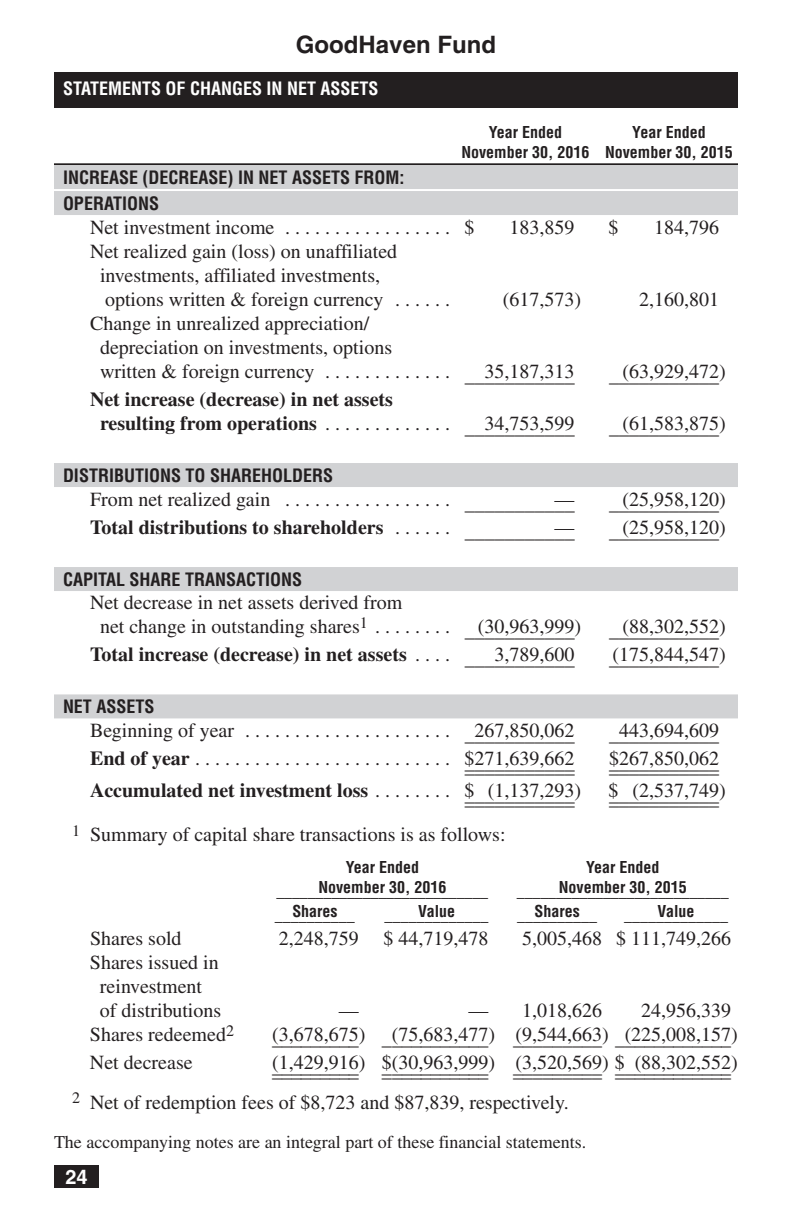
<style>
.page{position:relative;width:792px;height:1224px;background:#fff}
.page>*{position:absolute;margin:0;border:0;box-sizing:border-box;transform-origin:0 0}
.t1{font:700 24px "Helvetica";color:#231f20}
.t2{font:20px/24px "Times";color:#231f20}
.t3{font:700 20px/24px "Times";color:#231f20}
.t4{font:700 20px "Helvetica";color:#fff}
.t5{font:700 condensed 18px/26px "Helvetica";color:#231f20}
.t6{font:18px "Times";color:#231f20}
.t7{font:700 condensed 18px "Helvetica";color:#fff}
.t8{font:700 condensed 16px/20px "Helvetica";color:#231f20}
.s1{font-weight:400}
.s2{font-weight:700}
</style>
<div class="page">
<div style="left:54px;top:1166px;width:45px;height:22px;background:#231f20"></div>
<hr style="left:54px;top:163px;width:684px;height:2px;background:#231f20">
<div style="left:54px;top:165px;width:684px;height:24px;background:#d1d2d4"></div>
<div style="left:54px;top:191px;width:684px;height:24px;background:#d1d2d4"></div>
<div style="left:54px;top:463px;width:684px;height:24px;background:#d1d2d4"></div>
<div style="left:54px;top:567px;width:684px;height:24px;background:#d1d2d4"></div>
<div style="left:54px;top:694px;width:684px;height:24px;background:#d1d2d4"></div>
<div style="left:54px;top:72px;width:684px;height:36px;background:#231f20"></div>
<p class="t1" style="left:296px;top:36px;width:202px">GoodHaven Fund</p>
<p class="t7" style="left:63px;top:78px;width:317px">STATEMENTS OF CHANGES IN NET ASSETS</p>
<p class="t8" style="left:461px;top:122px;width:273px;text-indent:171px">Year Ended<br>November 30, 2016 November 30, 2015</p>
<p class="t8" style="left:489px;top:122px;width:75px">Year Ended</p>
<p class="t5" style="left:63px;top:165px;width:343px">INCREASE (DECREASE) IN NET ASSETS FROM:<br>OPERATIONS</p>
<p class="t2" style="left:90px;top:217px;width:386px">Net investment income . . . . . . . . . . . . . . . . . $</p>
<p class="t2" style="left:510px;top:217px;width:66px">183,859</p>
<p class="t2" style="left:608px;top:217px;width:11px">$</p>
<p class="t2" style="left:654px;top:217px;width:66px">184,796</p>
<p class="t2" style="left:100px;top:241px;width:352px;text-indent:-10px">Net realized gain (loss) on unaffiliated investments, affiliated investments,<br>options written &amp; foreign currency . . . . . .</p>
<p class="t2" style="left:503px;top:289px;width:80px">(617,573)</p>
<p class="t2" style="left:639px;top:289px;width:81px">2,160,801</p>
<p class="t2" style="left:100px;top:313px;width:476px;text-indent:-10px">Change in unrealized appreciation/<br>depreciation on investments, options<br>written &amp; foreign currency . . . . . . . . . . . . . __3_5_,_1_8_7_,3_1_3_</p>
<p class="t2" style="left:609px;top:361px;width:118px">__(6_3_,_9_2_9_,4_7_2_)</p>
<p class="t3" style="left:100px;top:389px;width:476px;text-indent:-10px">Net increase (decrease) in net assets<br>resulting from operations <span class="s1">. . . . . . . . . . . . . __3_4_,_7_5_3_,5_9_9_</span></p>
<p class="t5" style="left:63px;top:463px;width:272px">DISTRIBUTIONS TO SHAREHOLDERS</p>
<p class="t2" style="left:90px;top:489px;width:361px">From net realized gain . . . . . . . . . . . . . . . . .</p>
<p class="t2" style="left:555px;top:489px;width:21px">—</p>
<p class="t2" style="left:465px;top:493px;width:111px">___________</p>
<p class="t3" style="left:90px;top:517px;width:361px">Total distributions to shareholders <span class="s1">. . . . . .</span></p>
<p class="t2" style="left:555px;top:517px;width:21px">—</p>
<p class="t2" style="left:465px;top:521px;width:111px">___________</p>
<p class="t5" style="left:63px;top:567px;width:241px">CAPITAL SHARE TRANSACTIONS</p>
<p class="t2" style="left:100px;top:593px;width:483px;text-indent:-10px">Net decrease in net assets derived from<br>net change in outstanding shares<sup>1</sup> . . . . . . . . __(3_0_,_9_6_3_,9_9_9_)</p>
<p class="t2" style="left:609px;top:413px;width:118px">__(6_1_,_5_8_3_,8_7_5_)</p>
<p class="t2" style="left:609px;top:489px;width:118px">__(2_5_,_9_5_8_,1_2_0_)</p>
<p class="t2" style="left:609px;top:517px;width:118px">__(2_5_,_9_5_8_,1_2_0_)</p>
<p class="t2" style="left:609px;top:617px;width:118px">__(8_8_,_3_0_2_,5_5_2_)</p>
<p class="t3" style="left:90px;top:645px;width:486px">Total increase (decrease) in net assets <span class="s1">. . . . ___3_,_7_8_9_,6_0_0_</span></p>
<p class="t2" style="left:609px;top:645px;width:118px">_(1_7_5_,_8_4_4_,5_4_7_)</p>
<p class="t5" style="left:63px;top:694px;width:93px">NET ASSETS</p>
<p class="t2" style="left:90px;top:721px;width:486px">Beginning of year . . . . . . . . . . . . . . . . . . . . . _2_6_7_,_8_5_0_,0_6_2_</p>
<p class="t2" style="left:609px;top:723px;width:111px">_4_4_3_,_6_9_4_,6_0_9_</p>
<p class="t2" style="left:90px;top:749px;width:486px"><span class="s2">End of year</span> . . . . . . . . . . . . . . . . . . . . . . . . . . $__2__7__1__,__6__3__9__,6__6__2__</p>
<p class="t2" style="left:609px;top:753px;width:111px">$__2__6__7__,__8__5__0__,0__6__2__</p>
<p class="t2" style="left:90px;top:781px;width:493px"><span class="s2">Accumulated net investment loss</span> . . . . . . . . $___(1_,_1_3_7_,2_9_3_)</p>
<p class="t2" style="left:608px;top:781px;width:119px">$_ _ _( 2_ ,_5_3_7_, 7_ 4_ 9_ )</p>
<p class="t2" style="left:465px;top:789px;width:111px">___________</p>
<p class="t2" style="left:609px;top:789px;width:111px">___________</p>
<p class="t2" style="left:72px;top:825px;width:435px"><sup>1</sup> Summary of capital share transactions is as follows:</p>
<p class="t8" style="left:346px;top:858px;width:75px">Year Ended</p>
<p class="t8" style="left:586px;top:858px;width:75px">Year Ended</p>
<p class="t8" style="left:276px;top:882px;width:213px">_ _ _ _ _ _N_o_v_e_m_ _b_e_r _3_0_, _2_0_1_6_ _ _ _ _ _</p>
<p class="t8" style="left:517px;top:882px;width:213px">_ _ _ _ _ _N_o_v_e_m_ _b_e_r _3_0_, _2_0_1_5_ _ _ _ _ _</p>
<p class="t8" style="left:275px;top:906px;width:81px">___S_h_a_re_s___</p>
<p class="t8" style="left:385px;top:906px;width:105px">_____V_a_lu_e_____</p>
<p class="t8" style="left:517px;top:906px;width:81px">___S_h_a_re_s___</p>
<p class="t8" style="left:624px;top:906px;width:105px">_____V_a_lu_e_____</p>
<p class="t2" style="left:90px;top:929px;width:93px">Shares sold</p>
<p class="t2" style="left:279px;top:929px;width:211px">2,248,759 $ 44,719,478</p>
<p class="t2" style="left:522px;top:929px;width:211px">5,005,468 $ 111,749,266</p>
<p class="t2" style="left:90px;top:953px;width:133px;text-align:center">Shares issued in reinvestment<br>of distributions</p>
<p class="t2" style="left:339px;top:1001px;width:21px">—</p>
<p class="t2" style="left:469px;top:1001px;width:135px">— 1,018,626</p>
<p class="t2" style="left:641px;top:1001px;width:91px">24,956,339</p>
<p class="t2" style="left:90px;top:1025px;width:146px">Shares redeemed<sup>2</sup></p>
<p class="t2" style="left:272px;top:1025px;width:467px">_( 3_,_6_7_8_, 6_ 7_ _5 ) _ (_7_5_,_6_8_3_, 4_ 7_ _7 ) _( 9_ ,_5_4_4_, 6_ 6_ _3 ) _ (_2_2_5_,_0_0_8_, 1_ 5_ _7 )</p>
<p class="t2" style="left:90px;top:1053px;width:104px">Net decrease</p>
<p class="t2" style="left:272px;top:1053px;width:467px">_( 1_,_4_2_9_, 9_ 1_ _6 ) $_ (_3_0_,_9_6_3_, 9_ 9_ _9 ) _( 3_ ,_5_2_0_, 5_ 6_ _9 ) $_ _ (_8_8_,_3_0_2_, 5_ 5_ _2 )</p>
<p class="t2" style="left:72px;top:1057px;width:661px;line-height:31.2px;text-indent:200px">_________ ___________ _________ ____________<br><sup>2</sup> Net of redemption fees of $8,723 and $87,839, respectively.</p>
<p class="t6" style="left:54px;top:1136px;width:534px">The accompanying notes are an integral part of these financial statements.</p>
<p class="t4" style="left:65px;top:1169px;width:24px">24</p>
</div>
